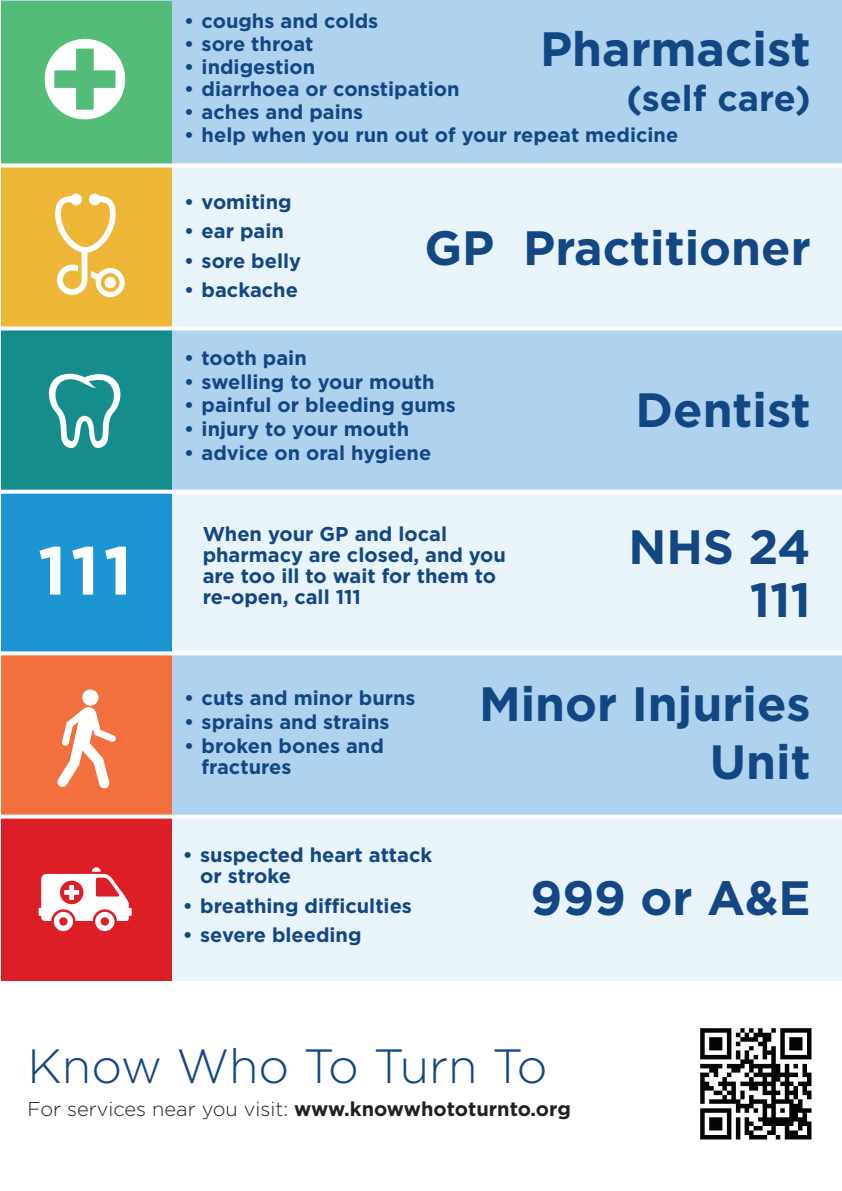
<style>
.page{position:relative;width:842px;height:1191px;background:#fff}
.page>*{position:absolute;margin:0;border:0;box-sizing:border-box;transform-origin:0 0}
.t1{font:700 68px "Gotham";color:#fff}
.t2{font:700 48.1px/53px "Gotham";color:#124784;text-align:right}
.t3{font:300 48px "Gotham";letter-spacing:-.005em;color:#124784}
.t4{font:700 36px "Gotham";color:#124784}
.t5{font:700 20px/21px "Gotham";color:#124784}
.t6{font:300 20px "Gotham";color:#231f20}
.s1{font-weight:700}
</style>
<div class="page">
<div style="left:1px;top:0;width:841px;height:166px;background:#afd2ee"></div>
<div style="left:1px;top:652px;width:841px;height:167px;background:#afd2ee"></div>
<div style="left:1px;top:328px;width:841px;height:166px;background:#afd2ee"></div>
<div style="left:1px;top:166px;width:841px;height:163px;background:#e9f3fa"></div>
<div style="left:1px;top:491px;width:841px;height:163px;background:#e9f3fa"></div>
<div style="left:1px;top:817px;width:841px;height:163px;background:#e9f3fa"></div>
<div style="left:1px;top:2px;width:170px;height:163px;background:#52bc78"></div>
<div style="left:1px;top:165px;width:170px;height:163px;background:#edb637"></div>
<div style="left:1px;top:328px;width:170px;height:163px;background:#158d8c"></div>
<div style="left:1px;top:491px;width:170px;height:163px;background:#1d95d3"></div>
<div style="left:1px;top:654px;width:170px;height:163px;background:#f26f3e"></div>
<div style="left:1px;top:817px;width:170px;height:163px;background:#dc1f26"></div>
<svg style="left:1px;top:163px;width:841px;height:4px;background:#f2f8f9"></svg>
<hr style="left:0;top:326px;width:842px;height:4px;background:#fff">
<hr style="left:0;top:490px;width:842px;height:4px;background:#fff">
<hr style="left:0;top:651px;width:842px;height:4px;background:#fff">
<svg style="left:1px;top:814px;width:841px;height:4px;background:#f4f4f6"></svg>
<svg style="left:57px;top:689px;width:59px;height:99px"></svg>
<svg style="left:55px;top:193px;width:70px;height:104px"></svg>
<svg style="left:48px;top:373px;width:73px;height:75px"></svg>
<svg style="left:39px;top:867px;width:93px;height:64px"></svg>
<div style="left:44px;top:39px;width:81px;height:81px;background:#fff;border-radius:50%"></div>
<svg style="left:54px;top:49px;width:61px;height:61px"></svg>
<img style="left:700px;top:1028px;width:112px;height:112px">
<p class="t5" style="left:184px;top:10px;width:196px">• coughs and colds</p>
<p class="t5" style="left:184px;top:33px;width:131px">• sore throat</p>
<p class="t5" style="left:184px;top:56px;width:133px">• indigestion</p>
<p class="t5" style="left:184px;top:79px;width:277px">• diarrhoea or constipation</p>
<p class="t5" style="left:184px;top:102px;width:181px">• aches and pains</p>
<p class="t5" style="left:184px;top:124px;width:496px">• help when you run out of your repeat medicine</p>
<h2 class="t2" style="left:540px;top:22px;width:272px">Pharmacist</h2>
<h3 class="t4" style="left:626px;top:77px;width:186px">(self care)</h3>
<p class="t5" style="left:184px;top:191px;width:109px">• vomiting</p>
<p class="t5" style="left:184px;top:221px;width:101px">• ear pain</p>
<p class="t5" style="left:184px;top:250px;width:118px">• sore belly</p>
<p class="t5" style="left:184px;top:280px;width:115px">• backache</p>
<h2 class="t2" style="left:424px;top:221px;width:388px">GP Practitioner</h2>
<h1 class="t1" style="left:38px;top:529px;width:96px">111</h1>
<p class="t5" style="left:184px;top:347px;width:124px">• tooth pain</p>
<p class="t5" style="left:184px;top:371px;width:252px">• swelling to your mouth</p>
<p class="t5" style="left:184px;top:395px;width:273px">• painful or bleeding gums</p>
<p class="t5" style="left:184px;top:418px;width:227px">• injury to your mouth</p>
<p class="t5" style="left:184px;top:442px;width:249px">• advice on oral hygiene</p>
<p class="t5" style="left:203px;top:523px;width:305px">When your GP and local pharmacy are closed, and you are too ill to wait for them to re-open, call 111</p>
<h2 class="t2" style="left:635px;top:383px;width:177px">Dentist</h2>
<h2 class="t2" style="left:628px;top:520px;width:184px">NHS 24<br>111</h2>
<p class="t5" style="left:184px;top:687px;width:233px">• cuts and minor burns</p>
<p class="t5" style="left:184px;top:711px;width:207px">• sprains and strains</p>
<p class="t5" style="left:202px;top:735px;width:184px;text-indent:-17px">• broken bones and fractures</p>
<p class="t5" style="left:200px;top:844px;width:234px;text-indent:-17px">• suspected heart attack or stroke</p>
<p class="t5" style="left:183px;top:895px;width:231px">• breathing difficulties</p>
<p class="t5" style="left:183px;top:924px;width:180px">• severe bleeding</p>
<h2 class="t2" style="left:479px;top:675px;width:333px;line-height:57.8px">Minor Injuries<br>Unit</h2>
<h2 class="t2" style="left:530px;top:871px;width:282px">999 or A&amp;E</h2>
<h3 class="t3" style="left:28px;top:1037px;width:521px">Know Who To Turn To</h3>
<p class="t6" style="left:28px;top:1097px;width:545px">For services near you visit: <span class="s1">www.knowwhototurnto.org</span></p>
</div>
